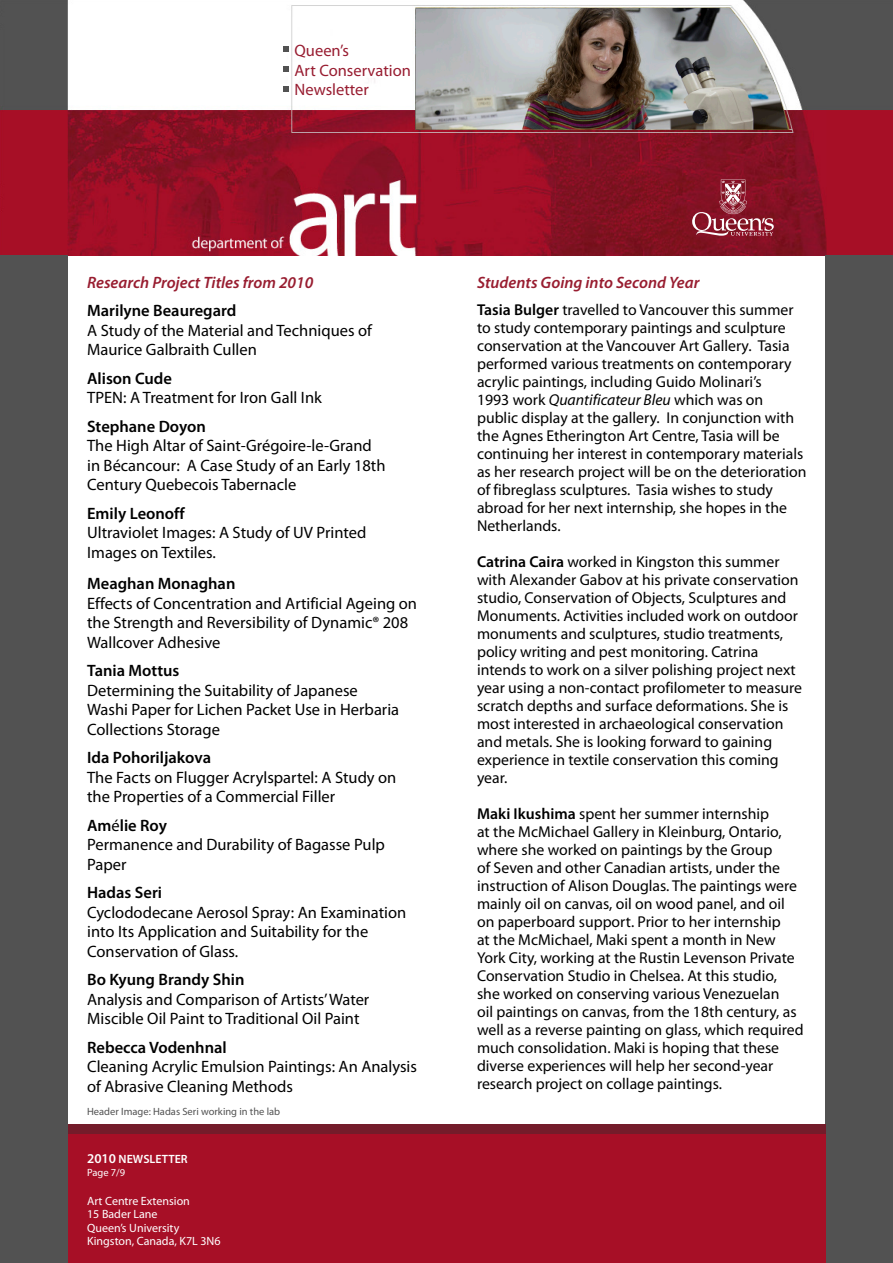
<style>
.page{position:relative;width:893px;height:1263px;background:#fff}
.page>*{position:absolute;margin:0;border:0;box-sizing:border-box;transform-origin:0 0}
.Title_2{font:16.5px/19.5px "Myriad Pro";color:#000}
.Title_2-2{font:600 16.5px "Myriad Pro";color:#000}
.Title_2-3{font:italic 600 16.5px "Myriad Pro";color:#981d30}
.Title_2-4{font:16.5px "Myriad Pro";color:#981d31}
.Title_2-5{font:15.75px/18px "Myriad Pro";color:#000}
.Title_2-6{font:12px "Myriad Pro";color:#fff}
.Title_2-7{font:600 12px "Myriad Pro";color:#fff}
.Title_2-8{font:10.5px "Myriad Pro";color:#525252}
.Title_2-9{font:10.5px "Myriad Pro";color:#fff}
.s1{font-weight:400}
.s2{font-size:13.5px}
.s3{font-weight:600}
.s4{font-style:italic}
</style>
<div class="page">
<img style="left:0;top:0;width:893px;height:255px">
<svg style="left:283px;top:46px;width:6px;height:6px"></svg>
<svg style="left:283px;top:66px;width:6px;height:6px"></svg>
<svg style="left:283px;top:86px;width:6px;height:6px"></svg>
<div style="left:826px;top:255px;width:67px;height:1008px;background:#525252"></div>
<div style="left:66px;top:1125px;width:760px;height:138px;background:#a70f26"></div>
<div style="left:66px;top:1125px;width:760px;height:9px;background:#741c2a"></div>
<svg style="left:692px;top:179px;width:82px;height:57px;background:#993948"></svg>
<div style="left:0;top:255px;width:67px;height:1008px;background:#525252"></div>
<img style="left:415px;top:8px;width:373px;height:122px">
<p class="Title_2-4" style="left:295px;top:40px;width:56px">Queen’s</p>
<p class="Title_2-4" style="left:295px;top:60px;width:118px">Art Conservation</p>
<p class="Title_2-4" style="left:295px;top:80px;width:76px">Newsletter</p>
<p class="Title_2-3" style="left:87px;top:272px;width:228px">Research Project Titles from 2010</p>
<p class="Title_2-2" style="left:87px;top:300px;width:151px">Marilyne Beauregard</p>
<p class="Title_2" style="left:87px;top:320px;width:286px">A Study of the Material and Techniques of<br>Maurice Galbraith Cullen</p>
<p class="Title_2-2" style="left:87px;top:368px;width:86px">Alison Cude</p>
<p class="Title_2" style="left:87px;top:388px;width:236px">TPEN: A Treatment for Iron Gall Ink</p>
<p class="Title_2-2" style="left:87px;top:416px;width:120px">Stephane Doyon</p>
<p class="Title_2" style="left:87px;top:436px;width:300px">The High Altar of Saint-Grégoire-le-Grand in Bécancour: A Case Study of an Early 18th<br>Century Quebecois Tabernacle</p>
<p class="Title_2-2" style="left:87px;top:503px;width:99px">Emily Leonoff</p>
<p class="Title_2" style="left:87px;top:523px;width:281px">Ultraviolet Images: A Study of UV Printed<br>Images on Textiles.</p>
<p class="Title_2-2" style="left:87px;top:573px;width:150px">Meaghan Monaghan</p>
<p class="Title_2" style="left:87px;top:593px;width:331px">Effects of Concentration and Artificial Ageing on the Strength and Reversibility of Dynamic® 208<br>Wallcover Adhesive</p>
<p class="Title_2-2" style="left:87px;top:660px;width:94px">Tania Mottus</p>
<p class="Title_2" style="left:87px;top:680px;width:314px">Determining the Suitability of Japanese<br>Washi Paper for Lichen Packet Use in Herbaria<br>Collections Storage</p>
<p class="Title_2-2" style="left:87px;top:747px;width:125px">Ida Pohoriljakova</p>
<p class="Title_2" style="left:87px;top:767px;width:311px">The Facts on Flugger Acrylspartel: A Study on the Properties of a Commercial Filler</p>
<p class="Title_2-2" style="left:87px;top:815px;width:81px">Am<span class="s1">é</span>lie Roy</p>
<p class="Title_2" style="left:87px;top:835px;width:299px">Permanence and Durability of Bagasse Pulp<br>Paper</p>
<p class="Title_2-2" style="left:87px;top:882px;width:77px">Hadas Seri</p>
<p class="Title_2" style="left:87px;top:902px;width:321px">Cyclododecane Aerosol Spray: An Examination into Its Application and Suitability for the<br>Conservation of Glass.</p>
<p class="Title_2-2" style="left:87px;top:969px;width:159px">Bo Kyung Brandy Shin</p>
<p class="Title_2" style="left:87px;top:989px;width:284px">Analysis and Comparison of Artists’ Water<br>Miscible Oil Paint to Traditional Oil Paint</p>
<p class="Title_2-2" style="left:87px;top:1037px;width:141px">Rebecca Vodenhnal</p>
<p class="Title_2" style="left:87px;top:1057px;width:331px">Cleaning Acrylic Emulsion Paintings: An Analysis of Abrasive Cleaning Methods</p>
<p class="Title_2-8" style="left:87px;top:1105px;width:195px">Header Image: Hadas Seri working in the lab</p>
<p class="Title_2-7" style="left:87px;top:1151px;width:102px"><span class="s2">2010</span> NEWSLETTER</p>
<p class="Title_2-9" style="left:87px;top:1165px;width:40px">Page 7/9</p>
<p class="Title_2-6" style="left:87px;top:1193px;width:104px">Art Centre Extension</p>
<p class="Title_2-6" style="left:87px;top:1207px;width:72px">15 Bader Lane</p>
<p class="Title_2-6" style="left:87px;top:1220px;width:94px">Queen’s University</p>
<p class="Title_2-6" style="left:87px;top:1234px;width:135px">Kingston, Canada, K7L 3N6</p>
<p class="Title_2-3" style="left:477px;top:272px;width:224px">Students Going into Second Year</p>
<p class="Title_2-5" style="left:477px;top:300px;width:331px"><span class="s3">Tasia Bulger</span> travelled to Vancouver this summer to study contemporary paintings and sculpture conservation at the Vancouver Art Gallery. Tasia performed various treatments on contemporary acrylic paintings, including Guido Molinari’s<br>1993 work <span class="s4">Quantificateur Bleu</span> which was on public display at the gallery. In conjunction with the Agnes Etherington Art Centre, Tasia will be continuing her interest in contemporary materials as her research project will be on the deterioration of fibreglass sculptures. Tasia wishes to study abroad for her next internship, she hopes in the Netherlands.</p>
<p class="Title_2-5" style="left:477px;top:552px;width:327px"><span class="s3">Catrina Caira</span> worked in Kingston this summer with Alexander Gabov at his private conservation studio, Conservation of Objects, Sculptures and Monuments. Activities included work on outdoor monuments and sculptures, studio treatments, policy writing and pest monitoring. Catrina intends to work on a silver polishing project next year using a non-contact profilometer to measure scratch depths and surface deformations. She is most interested in archaeological conservation and metals. She is looking forward to gaining experience in textile conservation this coming year.</p>
<p class="Title_2-5" style="left:477px;top:804px;width:328px"><span class="s3">Maki Ikushima</span> spent her summer internship<br>at the McMichael Gallery in Kleinburg, Ontario, where she worked on paintings by the Group<br>of Seven and other Canadian artists, under the instruction of Alison Douglas. The paintings were mainly oil on canvas, oil on wood panel, and oil on paperboard support. Prior to her internship<br>at the McMichael, Maki spent a month in New York City, working at the Rustin Levenson Private Conservation Studio in Chelsea. At this studio, she worked on conserving various Venezuelan<br>oil paintings on canvas, from the 18th century, as well as a reverse painting on glass, which required much consolidation. Maki is hoping that these diverse experiences will help her second-year research project on collage paintings.</p>
</div>
